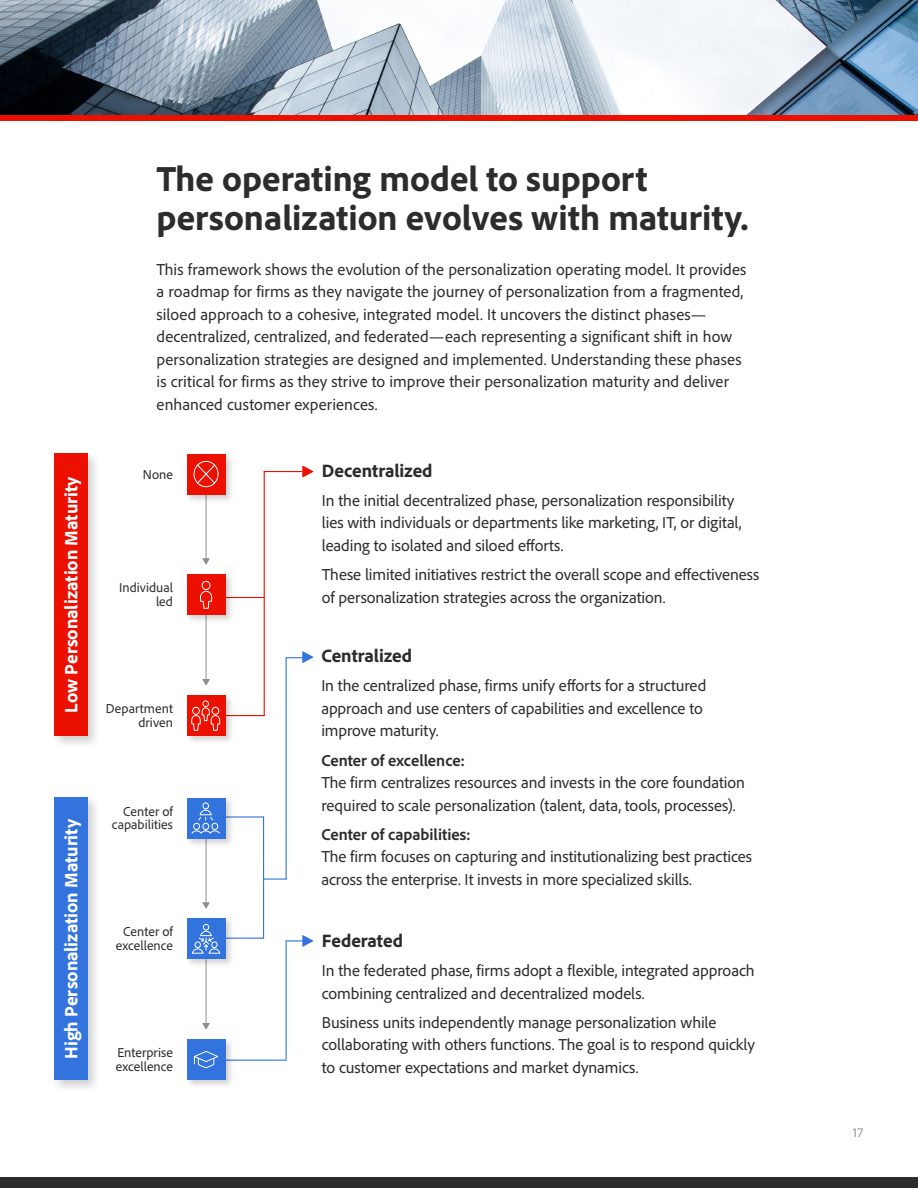
<style>
.page{position:relative;width:918px;height:1188px;background:#fff}
.page>*{position:absolute;margin:0;border:0;box-sizing:border-box;transform-origin:0 0}
.t1{font:800 36px/39px "Adobe Clean";color:#2c2c2c}
.t2{font:800 18.75px "Adobe Clean";color:#fff}
.t3{font:800 18.75px "Adobe Clean";color:#2c2c2c}
.t4{font:16.5px/22.5px "Adobe Clean";color:#2c2c2c}
.t5{font:700 16.5px "Adobe Clean";color:#2c2c2c}
.t6{font:13.5px/13.5px "Adobe Clean";letter-spacing:.005em;color:#2c2c2c;text-align:right}
.t7{font:13.5px "Adobe Clean";color:#949598}
</style>
<div class="page">
<div style="left:0;top:1178px;width:918px;height:10px;background:#2c2c2c"></div>
<div style="left:51px;top:795px;width:50px;height:298px;background:#000;opacity:.18"></div>
<div style="left:54px;top:798px;width:33px;height:282px;background:#3273de"></div>
<hr style="left:263px;top:816px;width:1px;height:123px;background:#3273de">
<hr style="left:286px;top:658px;width:1px;height:221px;background:#3273de">
<hr style="left:286px;top:940px;width:1px;height:120px;background:#3273de">
<hr style="left:206px;top:839px;width:1px;height:65px;background:#8e8e8e">
<svg style="left:202px;top:902px;width:8px;height:7px"></svg>
<hr style="left:206px;top:959px;width:1px;height:65px;background:#8e8e8e">
<svg style="left:202px;top:1023px;width:8px;height:6px"></svg>
<hr style="left:226px;top:1060px;width:61px;height:1px;background:#3273de">
<svg style="left:286px;top:935px;width:27px;height:12px"></svg>
<hr style="left:264px;top:878px;width:23px;height:2px;background:#3273de">
<svg style="left:286px;top:651px;width:27px;height:12px"></svg>
<hr style="left:226px;top:816px;width:38px;height:2px;background:#3273de">
<hr style="left:226px;top:938px;width:38px;height:1px;background:#3273de">
<div style="left:51px;top:451px;width:50px;height:298px;background:#000;opacity:.18"></div>
<div style="left:54px;top:454px;width:33px;height:282px;background:#eb1000"></div>
<hr style="left:264px;top:472px;width:1px;height:244px;background:#eb1000">
<hr style="left:206px;top:615px;width:1px;height:65px;background:#8e8e8e">
<svg style="left:202px;top:679px;width:8px;height:6px"></svg>
<hr style="left:206px;top:495px;width:1px;height:65px;background:#8e8e8e">
<svg style="left:202px;top:558px;width:8px;height:7px"></svg>
<svg style="left:302px;top:466px;width:11px;height:11px"></svg>
<hr style="left:226px;top:597px;width:39px;height:1px;background:#eb1000">
<hr style="left:264px;top:471px;width:38px;height:1px;background:#eb1000">
<hr style="left:225px;top:715px;width:40px;height:1px;background:#eb1000">
<div style="left:185px;top:452px;width:50px;height:52px;background:#000;opacity:.18"></div>
<div style="left:187px;top:454px;width:39px;height:41px;background:#eb1000"></div>
<svg style="left:193px;top:461px;width:26px;height:27px"></svg>
<div style="left:185px;top:572px;width:50px;height:53px;background:#000;opacity:.18"></div>
<div style="left:187px;top:574px;width:39px;height:41px;background:#eb1000"></div>
<svg style="left:200px;top:581px;width:12px;height:28px"></svg>
<div style="left:185px;top:693px;width:50px;height:52px;background:#000;opacity:.18"></div>
<div style="left:187px;top:695px;width:39px;height:41px;background:#eb1000"></div>
<svg style="left:191px;top:700px;width:29px;height:31px"></svg>
<div style="left:185px;top:796px;width:50px;height:52px;background:#000;opacity:.18"></div>
<div style="left:187px;top:798px;width:39px;height:40px;background:#3273de"></div>
<svg style="left:191px;top:802px;width:29px;height:32px"></svg>
<div style="left:185px;top:916px;width:50px;height:53px;background:#000;opacity:.18"></div>
<div style="left:187px;top:918px;width:39px;height:41px;background:#3273de"></div>
<svg style="left:192px;top:924px;width:29px;height:30px"></svg>
<div style="left:185px;top:1037px;width:50px;height:52px;background:#000;opacity:.18"></div>
<div style="left:187px;top:1039px;width:39px;height:41px;background:#3273de"></div>
<svg style="left:194px;top:1051px;width:24px;height:18px"></svg>
<img style="left:0;top:0;width:918px;height:116px">
<div style="left:0;top:116px;width:918px;height:5px;background:#eb1000"></div>
<p class="t2" style="left:59px;top:713px;width:238px;rotate:-90deg">Low Personalization Maturity</p>
<p class="t2" style="left:59px;top:1059px;width:241px;rotate:-90deg">High Personalization Maturity</p>
<h1 class="t1" style="left:157px;top:158px;width:593px">The operating model to support personalization evolves with maturity.</h1>
<p class="t4" style="left:157px;top:257px;width:591px">This framework shows the evolution of the personalization operating model. It provides a roadmap for firms as they navigate the journey of personalization from a fragmented, siloed approach to a cohesive, integrated model. It uncovers the distinct phases— decentralized, centralized, and federated—each representing a significant shift in how personalization strategies are designed and implemented. Understanding these phases is critical for firms as they strive to improve their personalization maturity and deliver enhanced customer experiences.</p>
<p class="t6" style="left:143px;top:467px;width:32px">None</p>
<p class="t6" style="left:119px;top:581px;width:55px">Individual led</p>
<p class="t6" style="left:106px;top:701px;width:69px">Department driven</p>
<p class="t6" style="left:112px;top:804px;width:63px">Center of capabilities</p>
<p class="t6" style="left:116px;top:925px;width:59px;text-align:center">Center of excellence</p>
<p class="t6" style="left:116px;top:1045px;width:59px;text-align:left">Enterprise excellence</p>
<p class="t3" style="left:322px;top:458px;width:112px">Decentralized</p>
<p class="t4" style="left:322px;top:489px;width:421px">In the initial decentralized phase, personalization responsibility lies with individuals or departments like marketing, IT, or digital, leading to isolated and siloed efforts.</p>
<p class="t4" style="left:322px;top:563px;width:439px">These limited initiatives restrict the overall scope and effectiveness of personalization strategies across the organization.</p>
<p class="t3" style="left:321px;top:644px;width:92px">Centralized</p>
<p class="t4" style="left:321px;top:674px;width:386px">In the centralized phase, firms unify efforts for a structured approach and use centers of capabilities and excellence to improve maturity.</p>
<p class="t5" style="left:321px;top:749px;width:145px">Center of excellence:</p>
<p class="t4" style="left:321px;top:771px;width:425px">The firm centralizes resources and invests in the core foundation required to scale personalization (talent, data, tools, processes).</p>
<p class="t5" style="left:321px;top:824px;width:151px">Center of capabilities:</p>
<p class="t4" style="left:321px;top:845px;width:432px">The firm focuses on capturing and institutionalizing best practices across the enterprise. It invests in more specialized skills.</p>
<p class="t3" style="left:322px;top:928px;width:83px">Federated</p>
<p class="t4" style="left:322px;top:959px;width:434px">In the federated phase, firms adopt a flexible, integrated approach combining centralized and decentralized models.</p>
<p class="t4" style="left:322px;top:1011px;width:435px">Business units independently manage personalization while collaborating with others functions. The goal is to respond quickly to customer expectations and market dynamics.</p>
<p class="t7" style="left:853px;top:1124px;width:12px">17</p>
</div>
